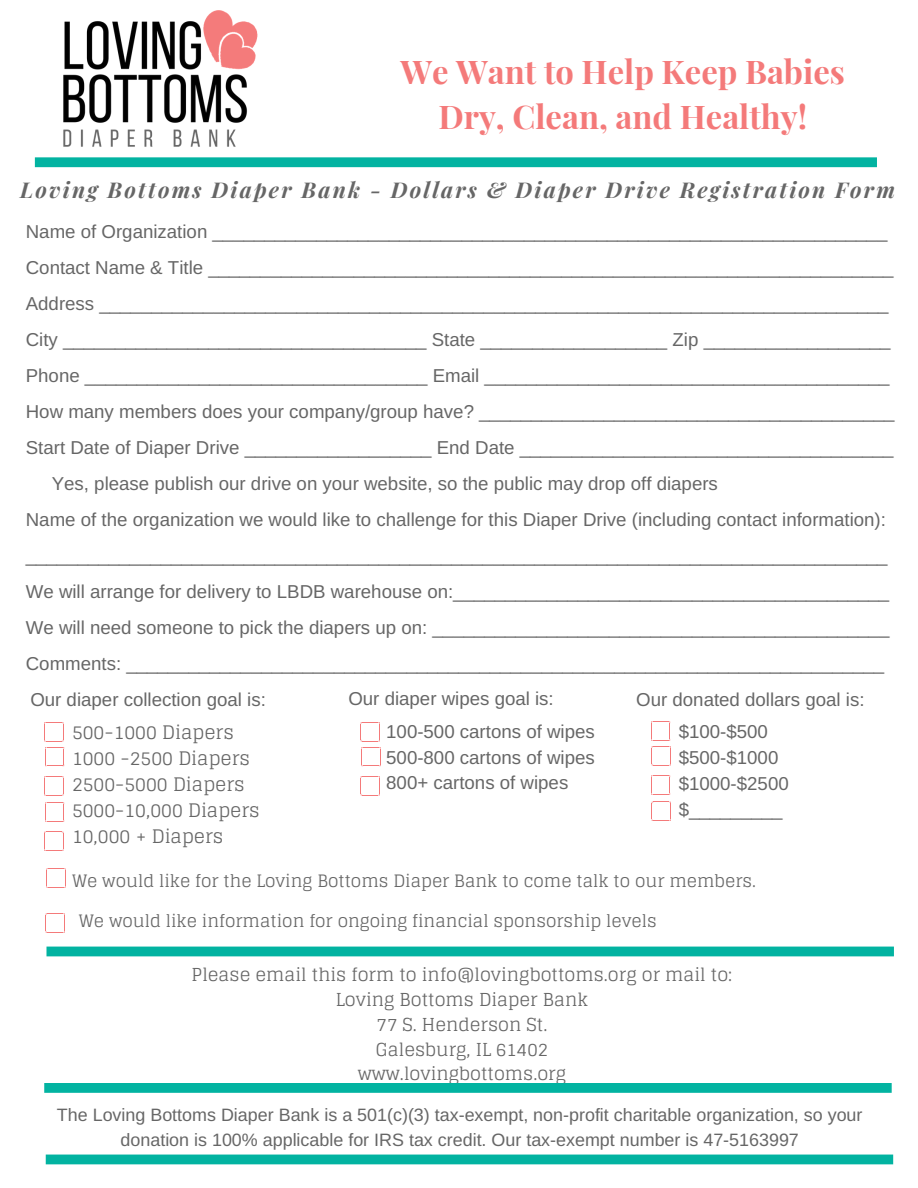
<style>
.page{position:relative;width:918px;height:1188px;background:#fff}
.page>*{position:absolute;margin:0;border:0;box-sizing:border-box;transform-origin:0 0}
.t1{font:700 32.7px "Playfair Display";color:#f47a7a}
.t2{font:italic 700 21.75px "Playfair Display";letter-spacing:.1em;color:#666}
.t3{font:18.75px "Arimo";color:#666}
.t4{font:18.75px "Glegoo";color:#666}
.t5{font:17.85px "Arimo";color:#666}
.t6{font:17.85px "Glegoo";color:#666}
.t7{font:17.1px "Glegoo";color:#666}
</style>
<div class="page">
<svg style="left:44px;top:722px;width:21px;height:45px"></svg>
<svg style="left:44px;top:776px;width:20px;height:20px"></svg>
<svg style="left:45px;top:803px;width:20px;height:19px"></svg>
<svg style="left:44px;top:832px;width:20px;height:19px"></svg>
<svg style="left:361px;top:722px;width:20px;height:45px"></svg>
<svg style="left:361px;top:776px;width:19px;height:20px"></svg>
<svg style="left:651px;top:722px;width:20px;height:44px"></svg>
<svg style="left:651px;top:776px;width:20px;height:19px"></svg>
<svg style="left:652px;top:802px;width:19px;height:19px"></svg>
<svg style="left:46px;top:868px;width:20px;height:20px"></svg>
<svg style="left:46px;top:914px;width:19px;height:19px"></svg>
<img style="left:36px;top:10px;width:237px;height:158px">
<svg style="left:35px;top:157px;width:842px;height:10px"></svg>
<div style="left:46px;top:947px;width:848px;height:9px;background:#02b3a1"></div>
<svg style="left:44px;top:1083px;width:848px;height:10px"></svg>
<div style="left:46px;top:1155px;width:847px;height:9px;background:#02b3a1"></div>
<p class="t1" style="left:401px;top:49px;width:446px">We Want to Help Keep Babies</p>
<p class="t1" style="left:438px;top:94px;width:370px">Dry, Clean, and Healthy!</p>
<p class="t2" style="left:20px;top:174px;width:876px">Loving Bottoms Diaper Bank - Dollars &amp; Diaper Drive Registration Form</p>
<p class="t3" style="left:26px;top:221px;width:863px">Name of Organization _________________________________________________________________</p>
<p class="t3" style="left:26px;top:257px;width:869px">Contact Name &amp; Title __________________________________________________________________</p>
<p class="t3" style="left:26px;top:293px;width:864px">Address ____________________________________________________________________________</p>
<p class="t3" style="left:26px;top:329px;width:866px">City ___________________________________ State __________________ Zip __________________</p>
<p class="t3" style="left:26px;top:365px;width:865px">Phone _________________________________ Email _______________________________________</p>
<p class="t3" style="left:26px;top:401px;width:870px">How many members does your company/group have? ________________________________________</p>
<p class="t3" style="left:26px;top:437px;width:869px">Start Date of Diaper Drive __________________ End Date ____________________________________</p>
<p class="t3" style="left:52px;top:473px;width:668px">Yes, please publish our drive on your website, so the public may drop off diapers</p>
<p class="t3" style="left:26px;top:509px;width:862px">Name of the organization we would like to challenge for this Diaper Drive (including contact information):</p>
<p class="t3" style="left:26px;top:545px;width:863px">___________________________________________________________________________________</p>
<p class="t3" style="left:26px;top:581px;width:865px">We will arrange for delivery to LBDB warehouse on:__________________________________________</p>
<p class="t3" style="left:26px;top:617px;width:865px">We will need someone to pick the diapers up on: ____________________________________________</p>
<p class="t3" style="left:26px;top:653px;width:860px">Comments: _________________________________________________________________________</p>
<p class="t3" style="left:30px;top:689px;width:237px">Our diaper collection goal is:</p>
<p class="t3" style="left:348px;top:688px;width:207px">Our diaper wipes goal is:</p>
<p class="t3" style="left:636px;top:689px;width:230px">Our donated dollars goal is:</p>
<p class="t4" style="left:72px;top:722px;width:164px">500-1000 Diapers</p>
<p class="t4" style="left:72px;top:748px;width:180px">1000 -2500 Diapers</p>
<p class="t4" style="left:72px;top:773px;width:174px">2500-5000 Diapers</p>
<p class="t4" style="left:72px;top:799px;width:189px">5000-10,000 Diapers</p>
<p class="t4" style="left:72px;top:825px;width:153px">10,000 + Diapers</p>
<p class="t3" style="left:386px;top:721px;width:210px">100-500 cartons of wipes</p>
<p class="t3" style="left:386px;top:747px;width:210px">500-800 cartons of wipes</p>
<p class="t3" style="left:386px;top:772px;width:184px">800+ cartons of wipes</p>
<p class="t3" style="left:679px;top:721px;width:91px">$100-$500</p>
<p class="t3" style="left:679px;top:747px;width:101px">$500-$1000</p>
<p class="t3" style="left:679px;top:773px;width:112px">$1000-$2500</p>
<p class="t3" style="left:679px;top:799px;width:105px">$_________</p>
<p class="t7" style="left:72px;top:871px;width:686px">We would like for the Loving Bottoms Diaper Bank to come talk to our members.</p>
<p class="t7" style="left:79px;top:911px;width:580px">We would like information for ongoing financial sponsorship levels</p>
<p class="t6" style="left:192px;top:965px;width:542px">Please email this form to info@lovingbottoms.org or mail to:</p>
<p class="t6" style="left:336px;top:990px;width:254px">Loving Bottoms Diaper Bank</p>
<p class="t6" style="left:377px;top:1014px;width:172px">77 S. Henderson St.</p>
<p class="t6" style="left:376px;top:1039px;width:174px">Galesburg, IL 61402</p>
<p class="t6" style="left:358px;top:1064px;width:210px">www.lovingbottoms.org</p>
<p class="t5" style="left:57px;top:1105px;width:807px">The Loving Bottoms Diaper Bank is a 501(c)(3) tax-exempt, non-profit charitable organization, so your</p>
<p class="t5" style="left:121px;top:1130px;width:680px">donation is 100% applicable for IRS tax credit. Our tax-exempt number is 47-5163997</p>
</div>
